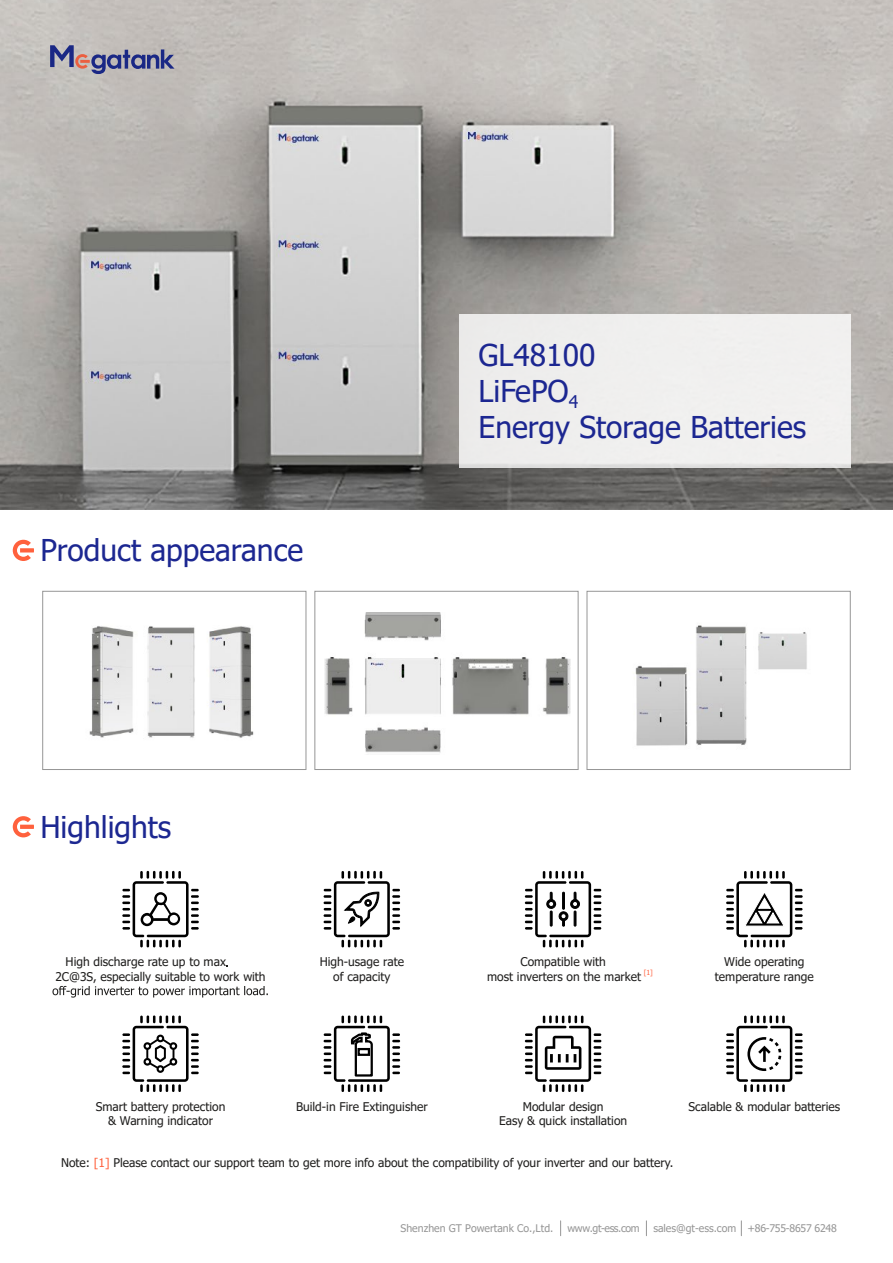
<style>
.page{position:relative;width:893px;height:1263px;background:#fff}
.page>*{position:absolute;margin:0;border:0;box-sizing:border-box;transform-origin:0 0}
.t1{font:30px/36px "Tahoma";color:#1c2791}
.t2{font:12px/14.4px "Tahoma";color:#1f1e1d;text-align:center}
.t3{font:10.5px "Tahoma";color:#969696}
.t4{font:10.5px "Tahoma";letter-spacing:-.035em;color:#969696}
.t5{font:7.05px "Tahoma";color:#ff613d}
.s1{color:#ff613d}
</style>
<div class="page">
<img style="left:0;top:0;width:893px;height:510px">
<svg style="left:13px;top:540px;width:21px;height:21px"></svg>
<svg style="left:13px;top:816px;width:21px;height:21px"></svg>
<div style="left:459px;top:315px;width:391px;height:153px;background:#f0efee"></div>
<svg style="left:560px;top:1221px;width:1px;height:15px"></svg>
<svg style="left:646px;top:1221px;width:1px;height:15px"></svg>
<svg style="left:741px;top:1221px;width:1px;height:15px"></svg>
<svg style="left:50px;top:45px;width:125px;height:29px;background:#928fa6"></svg>
<img style="left:324px;top:613px;width:246px;height:140px">
<div style="left:43px;top:591px;width:263px;height:179px;background:#fff;border:1px solid #969696"></div>
<div style="left:315px;top:591px;width:263px;height:179px;border:1px solid #969696"></div>
<div style="left:587px;top:591px;width:263px;height:179px;background:#fff;border:1px solid #969696"></div>
<img style="left:89px;top:626px;width:165px;height:112px">
<img style="left:635px;top:625px;width:172px;height:121px">
<svg style="left:52px;top:986px;width:216px;height:11px"></svg>
<svg style="left:122px;top:871px;width:77px;height:76px"></svg>
<svg style="left:323px;top:870px;width:77px;height:77px"></svg>
<svg style="left:525px;top:871px;width:76px;height:76px"></svg>
<svg style="left:726px;top:871px;width:77px;height:76px"></svg>
<svg style="left:122px;top:1015px;width:77px;height:77px"></svg>
<svg style="left:525px;top:1015px;width:76px;height:77px"></svg>
<svg style="left:726px;top:1015px;width:77px;height:77px"></svg>
<svg style="left:323px;top:1015px;width:77px;height:77px"></svg>
<div style="left:357px;top:1048px;width:13px;height:8px;border:2px solid #000"></div>
<h1 class="t1" style="left:40px;top:534px;width:264px">Product appearance</h1>
<h1 class="t1" style="left:40px;top:810px;width:132px">Highlights</h1>
<h1 class="t1" style="left:479px;top:339px;width:329px">GL48100<br>LiFePO<sub>4<br></sub>Energy Storage Batteries</h1>
<p class="t2" style="left:55px;top:955px;width:212px;text-align:left;text-indent:10px">High discharge rate up to max<br>2C@3S, especially suitable to work with</p>
<p class="t2" style="left:320px;top:955px;width:86px">High-usage rate of capacity</p>
<p class="t2" style="left:487px;top:955px;width:155px">Compatible with<br>most inverters on the market</p>
<p class="t5" style="left:644px;top:967px;width:11px">[1]</p>
<p class="t2" style="left:715px;top:955px;width:100px">Wide operating temperature range</p>
<p class="t2" style="left:96px;top:1100px;width:131px">Smart battery protection &amp; Warning indicator</p>
<p class="t2" style="left:499px;top:1100px;width:130px">Modular design<br>Easy &amp; quick installation</p>
<p class="t2" style="left:688px;top:1100px;width:153px">Scalable &amp; modular batteries</p>
<p class="t2" style="left:61px;top:1156px;width:614px">Note: <span class="s1">[1]</span> Please contact our support team to get more info about the compatibility of your inverter and our battery.</p>
<p class="t2" style="left:296px;top:1100px;width:133px">Build-in Fire Extinguisher</p>
<p class="t3" style="left:401px;top:1221px;width:154px">Shenzhen GT Powertank Co.,Ltd.</p>
<p class="t4" style="left:568px;top:1221px;width:74px">www.gt-ess.com</p>
<p class="t3" style="left:653px;top:1221px;width:185px">sales@gt-ess.com +86-755-8657 6248</p>
</div>
